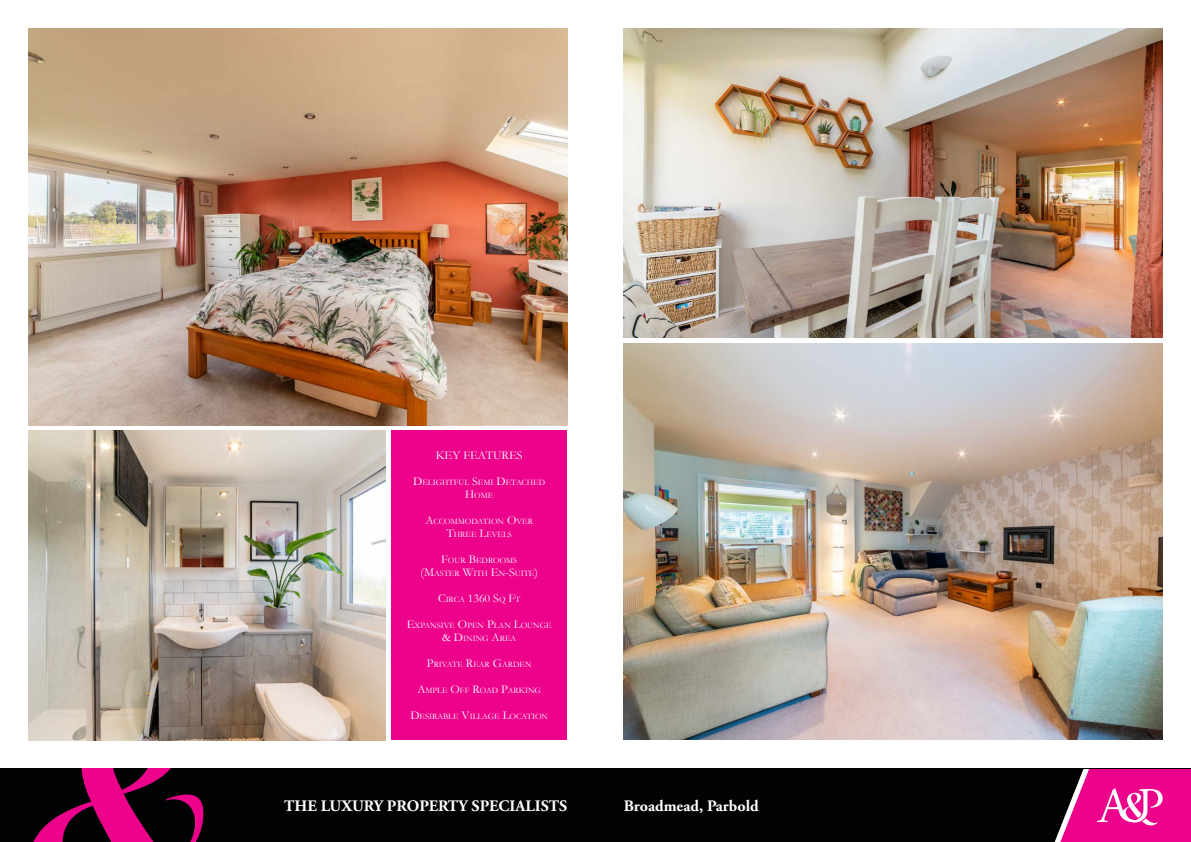
<style>
.page{position:relative;width:1191px;height:842px;background:#fff}
.page>*{position:absolute;margin:0;border:0;box-sizing:border-box;transform-origin:0 0}
.t1{font:700 16px "Adobe Garamond Pro";color:#fff}
.t2{font:12px "Garamond";color:#fff}
.t3{font:8.4px/13px "Garamond";color:#fff}
.s1{font-size:12px}
.s2{font-size:8.4px}
</style>
<div class="page">
<div style="left:0;top:769px;width:1191px;height:73px;background:#010203"></div>
<svg style="left:33px;top:769px;width:171px;height:73px"></svg>
<svg style="left:1054px;top:769px;width:137px;height:73px;background:#d51e89"></svg>
<img style="left:28px;top:28px;width:539px;height:397px">
<img style="left:28px;top:431px;width:358px;height:310px">
<div style="left:391px;top:431px;width:176px;height:309px;background:#ed028c"></div>
<img style="left:624px;top:343px;width:538px;height:397px">
<img style="left:624px;top:28px;width:538px;height:309px">
<p class="t2" style="left:436px;top:448px;width:89px">KEY FEATURES</p>
<p class="t3" style="left:413px;top:476px;width:42px"><span class="s1">D</span>ELIGHTFU</p>
<p class="t3" style="left:464px;top:476px;width:48px">L <span class="s1">S</span>EMI <span class="s1">D</span>ETA</p>
<p class="t3" style="left:521px;top:476px;width:19px">CHED</p>
<p class="t3" style="left:465px;top:489px;width:29px"><span class="s1">H</span>OME</p>
<p class="t3" style="left:425px;top:515px;width:53px"><span class="s1">A</span>CCOMMODAT</p>
<p class="t3" style="left:488px;top:515px;width:41px">ION <span class="s1">O</span>VER</p>
<p class="t3" style="left:446px;top:528px;width:66px"><span class="s1">T</span>HREE <span class="s1">L</span>EVELS</p>
<p class="t3" style="left:441px;top:554px;width:42px"><span class="s1">F</span>OUR <span class="s1">B</span>EDR</p>
<p class="t3" style="left:493px;top:554px;width:25px">OOMS</p>
<p class="t3" style="left:420px;top:567px;width:20px"><span class="s1">(M</span>ASTER</p>
<p class="t3" style="left:463px;top:567px;width:77px"><span class="s1">W</span>ITH <span class="s1">E</span>N<span class="s1">-S</span>UITE<span class="s1">)</span></p>
<p class="t2" style="left:438px;top:591px;width:84px">C<span class="s2">IRCA</span> 1360 S<span class="s2">Q</span> F<span class="s2">T</span></p>
<p class="t3" style="left:442px;top:619px;width:111px;text-indent:-35px"><span class="s1">E</span>XPANSIVE <span class="s1">O</span>PEN <span class="s1">P</span>LAN <span class="s1">L</span>OUNGE <span class="s1">&amp; D</span>INING <span class="s1">A</span>REA</p>
<p class="t3" style="left:427px;top:658px;width:82px"><span class="s1">P</span>RIVATE <span class="s1">R</span>EAR <span class="s1">G</span>ARDE</p>
<p class="t3" style="left:525px;top:658px;width:8px">N</p>
<p class="t3" style="left:417px;top:684px;width:98px"><span class="s1">A</span>MPLE <span class="s1">O</span>FF <span class="s1">R</span>OAD <span class="s1">P</span>ARK</p>
<p class="t3" style="left:525px;top:684px;width:17px">ING</p>
<p class="t3" style="left:410px;top:710px;width:28px"><span class="s1">D</span>ESIRAB</p>
<p class="t3" style="left:448px;top:710px;width:101px">LE <span class="s1">V</span>ILLAGE <span class="s1">L</span>OCATION</p>
<p class="t1" style="left:284px;top:797px;width:284px">THE LUXURY PROPERTY SPECIALISTS</p>
<p class="t1" style="left:624px;top:797px;width:136px">Broadmead, Parbold</p>
</div>
